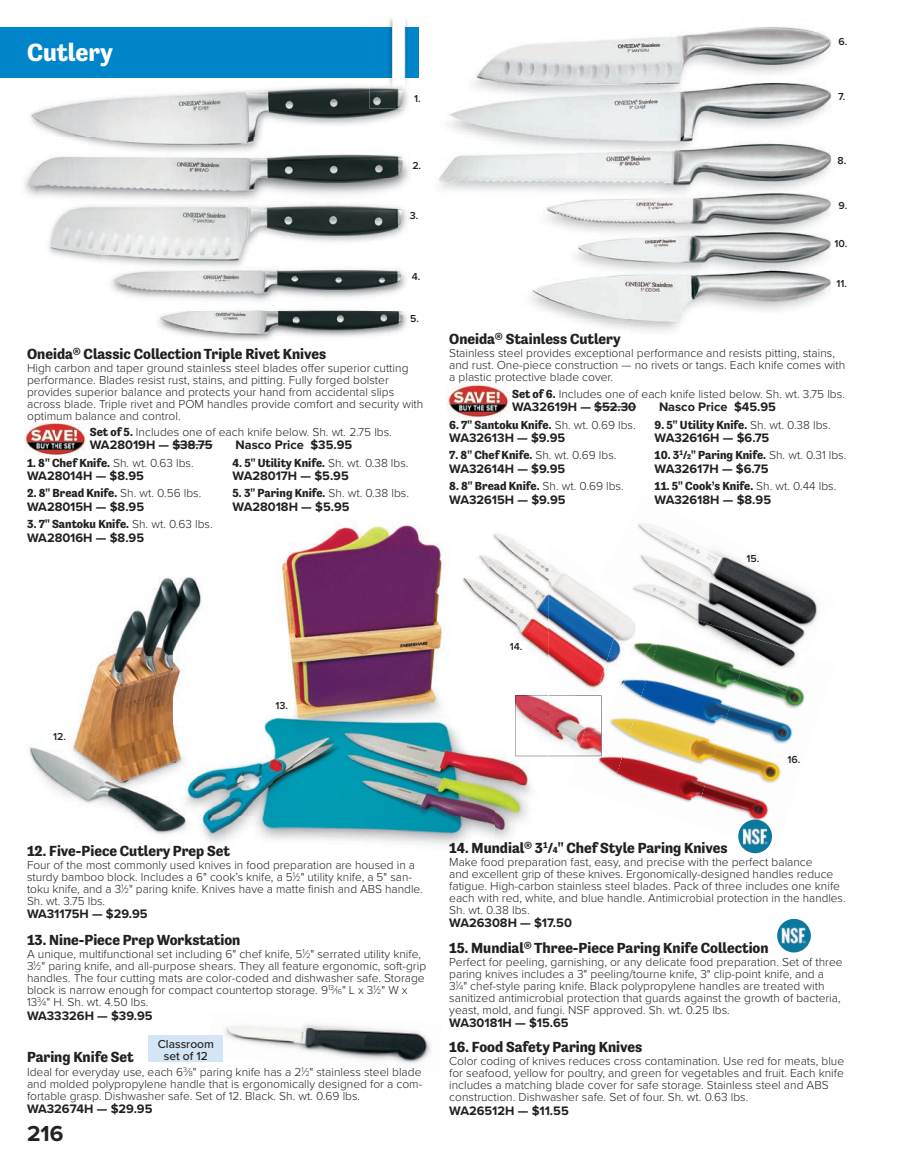
<style>
.page{position:relative;width:905px;height:1168px;background:#fff}
.page>*{position:absolute;margin:0;border:0;box-sizing:border-box;transform-origin:0 0}
.t1{font:700 25.5px "Tenso";color:#fff}
.t2{font:700 22.5px "Proxima Nova";color:#231f20}
.t3{font:700 15px "Tenso";color:#231f20}
.t4{font:700 12.75px "Proxima Nova";color:#231f20}
.t5{font:300 12px/12px "Proxima Nova";color:#231f20}
.t6{font:700 12px "Tenso";color:#231f20}
.t7{font:500 12px/12px "Proxima Nova";color:#231f20;text-align:center}
.t8{font:600 10.5px "Proxima Nova";color:#231f20}
.s1{font-family:"Tenso";font-weight:700}
.s2{font-family:"Proxima Nova";font-weight:300}
.s3{font-size:7.2px}
.s4{font-size:9px}
</style>
<div class="page">
<div style="left:0;top:27px;width:419px;height:50px;background:#0084ca"></div>
<img style="left:389px;top:18px;width:19px;height:9px">
<img style="left:389px;top:27px;width:18px;height:47px">
<img style="left:212px;top:525px;width:282px;height:320px">
<img style="left:494px;top:756px;width:54px;height:83px">
<img style="left:17px;top:77px;width:388px;height:61px">
<img style="left:369px;top:74px;width:50px;height:34px">
<img style="left:24px;top:160px;width:386px;height:37px">
<img style="left:48px;top:138px;width:355px;height:22px">
<img style="left:48px;top:209px;width:359px;height:53px">
<img style="left:39px;top:178px;width:371px;height:31px">
<img style="left:101px;top:255px;width:306px;height:43px">
<img style="left:156px;top:310px;width:251px;height:30px">
<img style="left:151px;top:290px;width:256px;height:20px">
<img style="left:548px;top:565px;width:48px;height:106px">
<svg style="left:515px;top:695px;width:52px;height:61px"></svg>
<img style="left:435px;top:525px;width:113px;height:150px">
<img style="left:29px;top:577px;width:183px;height:265px">
<img style="left:741px;top:692px;width:64px;height:159px">
<img style="left:663px;top:692px;width:78px;height:120px">
<img style="left:567px;top:622px;width:96px;height:172px">
<img style="left:577px;top:708px;width:15px;height:4px">
<img style="left:576px;top:712px;width:16px;height:44px">
<img style="left:577px;top:713px;width:24px;height:43px">
<img style="left:596px;top:605px;width:68px;height:107px">
<img style="left:592px;top:696px;width:9px;height:18px">
<img style="left:595px;top:696px;width:6px;height:17px">
<img style="left:598px;top:524px;width:220px;height:131px">
<img style="left:593px;top:579px;width:33px;height:26px">
<img style="left:626px;top:598px;width:180px;height:94px">
<img style="left:624px;top:600px;width:31px;height:22px">
<hr style="left:172px;top:444px;width:40px;height:1px;background:#231f20">
<img style="left:438px;top:27px;width:394px;height:304px">
<img style="left:224px;top:1024px;width:207px;height:40px">
<hr style="left:594px;top:406px;width:42px;height:1px;background:#231f20">
<div style="left:148px;top:1035px;width:75px;height:27px;background:#d4e5f5"></div>
<img style="left:24px;top:423px;width:63px;height:32px">
<img style="left:446px;top:383px;width:63px;height:34px">
<img style="left:738px;top:819px;width:26px;height:34px">
<img style="left:777px;top:919px;width:26px;height:33px">
<h1 class="t1" style="left:27px;top:38px;width:87px">Cutlery</h1>
<p class="t8" style="left:414px;top:92px;width:8px">1.</p>
<p class="t8" style="left:412px;top:159px;width:10px">2.</p>
<p class="t8" style="left:410px;top:209px;width:10px">3.</p>
<p class="t8" style="left:412px;top:270px;width:10px">4.</p>
<p class="t8" style="left:410px;top:312px;width:10px">5.</p>
<p class="t3" style="left:27px;top:345px;width:301px">Oneida® Classic Collection Triple Rivet Knives</p>
<p class="t5" style="left:27px;top:362px;width:397px">High carbon and taper ground stainless steel blades offer superior cutting performance. Blades resist rust, stains, and pitting. Fully forged bolster provides superior balance and protects your hand from accidental slips across blade. Triple rivet and POM handles provide comfort and security with optimum balance and control.</p>
<p class="t5" style="left:90px;top:426px;width:303px"><span class="s1">Set of 5.</span> Includes one of each knife below. Sh. wt. 2.75 lbs.</p>
<p class="t4" style="left:90px;top:437px;width:124px">WA28019H — $38.75</p>
<p class="t4" style="left:235px;top:437px;width:118px">Nasco Price $35.95</p>
<p class="t6" style="left:27px;top:456px;width:168px">1. 8" Chef Knife. <span class="s2">Sh. wt. 0.63 lbs.</span></p>
<p class="t4" style="left:27px;top:468px;width:118px">WA28014H — $8.95</p>
<p class="t6" style="left:27px;top:486px;width:176px">2. 8" Bread Knife. <span class="s2">Sh. wt. 0.56 lbs.</span></p>
<p class="t4" style="left:27px;top:499px;width:118px">WA28015H — $8.95</p>
<p class="t6" style="left:27px;top:517px;width:187px">3. 7" Santoku Knife. <span class="s2">Sh. wt. 0.63 lbs.</span></p>
<p class="t4" style="left:27px;top:530px;width:118px">WA28016H — $8.95</p>
<p class="t6" style="left:232px;top:456px;width:177px">4. 5" Utility Knife. <span class="s2">Sh. wt. 0.38 lbs.</span></p>
<p class="t4" style="left:232px;top:468px;width:118px">WA28017H — $5.95</p>
<p class="t6" style="left:232px;top:486px;width:178px">5. 3" Paring Knife. <span class="s2">Sh. wt. 0.38 lbs.</span></p>
<p class="t4" style="left:232px;top:499px;width:118px">WA28018H — $5.95</p>
<p class="t8" style="left:838px;top:35px;width:10px">6.</p>
<p class="t8" style="left:838px;top:90px;width:9px">7.</p>
<p class="t8" style="left:837px;top:154px;width:10px">8.</p>
<p class="t8" style="left:838px;top:199px;width:10px">9.</p>
<p class="t8" style="left:834px;top:237px;width:14px">10.</p>
<p class="t8" style="left:836px;top:277px;width:12px">11.</p>
<p class="t3" style="left:449px;top:330px;width:173px">Oneida® Stainless Cutlery</p>
<p class="t5" style="left:449px;top:347px;width:397px">Stainless steel provides exceptional performance and resists pitting, stains, and rust. One-piece construction — no rivets or tangs. Each knife comes with a plastic protective blade cover.</p>
<p class="t5" style="left:512px;top:388px;width:334px"><span class="s1">Set of 6.</span> Includes one of each knife listed below. Sh. wt. 3.75 lbs.</p>
<p class="t4" style="left:512px;top:399px;width:126px">WA32619H — $52.30</p>
<p class="t4" style="left:659px;top:399px;width:118px">Nasco Price $45.95</p>
<p class="t6" style="left:449px;top:418px;width:188px">6. 7" Santoku Knife. <span class="s2">Sh. wt. 0.69 lbs.</span></p>
<p class="t4" style="left:449px;top:430px;width:117px">WA32613H — $9.95</p>
<p class="t6" style="left:449px;top:448px;width:169px">7. 8" Chef Knife. <span class="s2">Sh. wt. 0.69 lbs.</span></p>
<p class="t4" style="left:449px;top:461px;width:118px">WA32614H — $9.95</p>
<p class="t6" style="left:449px;top:479px;width:176px">8. 8" Bread Knife. <span class="s2">Sh. wt. 0.69 lbs.</span></p>
<p class="t4" style="left:449px;top:492px;width:118px">WA32615H — $9.95</p>
<p class="t6" style="left:654px;top:418px;width:178px">9. 5" Utility Knife. <span class="s2">Sh. wt. 0.38 lbs.</span></p>
<p class="t4" style="left:654px;top:430px;width:116px">WA32616H — $6.75</p>
<p class="t6" style="left:654px;top:448px;width:193px">10. 3<sup>1</sup>⁄<span class="s3">2</span>" Paring Knife. <span class="s2">Sh. wt. 0.31 lbs.</span></p>
<p class="t4" style="left:654px;top:461px;width:115px">WA32617H — $6.75</p>
<p class="t6" style="left:654px;top:479px;width:183px">11. 5" Cook’s Knife. <span class="s2">Sh. wt. 0.44 lbs.</span></p>
<p class="t4" style="left:654px;top:492px;width:118px">WA32618H — $8.95</p>
<p class="t8" style="left:746px;top:552px;width:14px">15.</p>
<p class="t8" style="left:53px;top:730px;width:14px">12.</p>
<p class="t8" style="left:275px;top:699px;width:14px">13.</p>
<p class="t8" style="left:510px;top:640px;width:14px">14.</p>
<p class="t8" style="left:787px;top:753px;width:14px">16.</p>
<p class="t3" style="left:27px;top:842px;width:204px">12. Five-Piece Cutlery Prep Set</p>
<p class="t5" style="left:27px;top:859px;width:397px">Four of the most commonly used knives in food preparation are housed in a sturdy bamboo block. Includes a 6" cook’s knife, a 5<sup>1</sup>⁄<span class="s3">2</span>" utility knife, a 5" san&shy;toku knife, and a 3<sup>1</sup>⁄<span class="s3">2</span>" paring knife. Knives have a matte finish and ABS handle.<br>Sh. wt. 3.75 lbs.</p>
<p class="t4" style="left:27px;top:906px;width:122px">WA31175H — $29.95</p>
<p class="t3" style="left:27px;top:931px;width:215px">13. Nine-Piece Prep Workstation</p>
<p class="t5" style="left:27px;top:948px;width:400px">A unique, multifunctional set including 6" chef knife, 5<sup>1</sup>⁄<span class="s3">2</span>" serrated utility knife, 3<sup>1</sup>⁄<span class="s3">2</span>" paring knife, and all-purpose shears. They all feature ergonomic, soft-grip handles. The four cutting mats are color-coded and dishwasher safe. Storage block is narrow enough for compact countertop storage. 9<sup>13</sup>⁄<span class="s3">16</span>" L x 3<sup>1</sup>⁄<span class="s3">2</span>" W x 13<sup>3</sup>⁄<span class="s3">4</span>" H. Sh. wt. 4.50 lbs.</p>
<p class="t4" style="left:27px;top:1008px;width:127px">WA33326H — $39.95</p>
<p class="t7" style="left:158px;top:1038px;width:58px">Classroom set of 12</p>
<p class="t3" style="left:27px;top:1049px;width:108px">Paring Knife Set</p>
<p class="t5" style="left:27px;top:1066px;width:397px;text-align:justify">Ideal for everyday use, each 6<sup>3</sup>⁄<span class="s3">8</span>" paring knife has a 2<sup>1</sup>⁄<span class="s3">2</span>" stainless steel blade and molded polypropylene handle that is ergonomically designed for a com&shy;fortable grasp. Dishwasher safe. Set of 12. Black. Sh. wt. 0.69 lbs.</p>
<p class="t4" style="left:27px;top:1101px;width:127px">WA32674H — $29.95</p>
<h2 class="t2" style="left:27px;top:1120px;width:38px">216</h2>
<p class="t3" style="left:449px;top:839px;width:280px">14. Mundial® 3<sup>1</sup>⁄<span class="s4">4</span>" Chef Style Paring Knives</p>
<p class="t5" style="left:449px;top:856px;width:398px">Make food preparation fast, easy, and precise with the perfect balance<br>and excellent grip of these knives. Ergonomically-designed handles reduce fatigue. High-carbon stainless steel blades. Pack of three includes one knife each with red, white, and blue handle. Antimicrobial protection in the handles.<br>Sh. wt. 0.38 lbs.</p>
<p class="t4" style="left:449px;top:915px;width:124px">WA26308H — $17.50</p>
<p class="t3" style="left:449px;top:939px;width:321px">15. Mundial® Three-Piece Paring Knife Collection</p>
<p class="t5" style="left:449px;top:956px;width:395px">Perfect for peeling, garnishing, or any delicate food preparation. Set of three paring knives includes a 3" peeling/tourne knife, 3" clip-point knife, and a 3<sup>1</sup>⁄<span class="s3">4</span>" chef-style paring knife. Black polypropylene handles are treated with sanitized antimicrobial protection that guards against the growth of bacteria, yeast, mold, and fungi. NSF approved. Sh. wt. 0.25 lbs.</p>
<p class="t4" style="left:449px;top:1015px;width:121px">WA30181H — $15.65</p>
<p class="t3" style="left:449px;top:1038px;width:195px">16. Food Safety Paring Knives</p>
<p class="t5" style="left:449px;top:1055px;width:396px">Color coding of knives reduces cross contamination. Use red for meats, blue for seafood, yellow for poultry, and green for vegetables and fruit. Each knife includes a matching blade cover for safe storage. Stainless steel and ABS construction. Dishwasher safe. Set of four. Sh. wt. 0.63 lbs.</p>
<p class="t4" style="left:449px;top:1103px;width:121px">WA26512H — $11.55</p>
</div>
